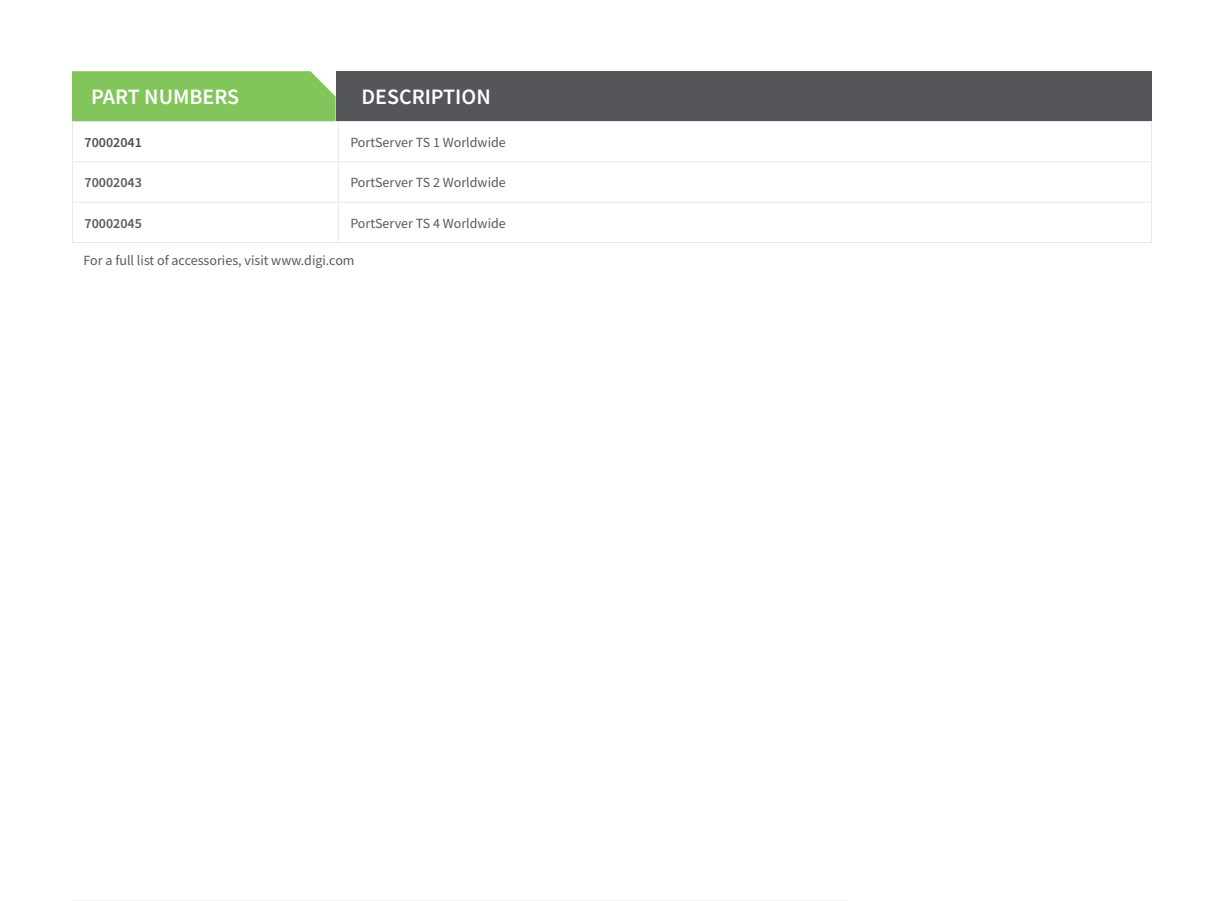
<style>
.page{position:relative;width:1224px;height:901px;background:#fff}
.page>*{position:absolute;margin:0;border:0;box-sizing:border-box;transform-origin:0 0}
.t1{font:600 22px "Source Sans Pro";color:#fff}
.Table_-_Body_Copy{font:14px "Source Sans Pro";color:#58595b}
.Table_-_Body_Copy-2{font:600 14px "Source Sans Pro";color:#58595b}
.t2{font:600 14px "Source Sans Pro";color:#4d4d4f}
</style>
<div class="page">
<div style="left:72px;top:71px;width:264px;height:50px;background:#82c55b"></div>
<div style="left:336px;top:71px;width:816px;height:50px;background:#54565a"></div>
<svg style="left:72px;top:900px;width:775px;height:1px"></svg>
<hr style="left:72px;top:121px;width:266px;height:1px;background:#e6e7e8">
<hr style="left:72px;top:122px;width:1px;height:39px;background:#e6e7e8">
<hr style="left:338px;top:122px;width:1px;height:39px;background:#e6e7e8">
<hr style="left:72px;top:162px;width:1px;height:40px;background:#e6e7e8">
<hr style="left:338px;top:162px;width:1px;height:40px;background:#e6e7e8">
<hr style="left:72px;top:203px;width:1px;height:39px;background:#e6e7e8">
<hr style="left:338px;top:203px;width:1px;height:39px;background:#e6e7e8">
<hr style="left:338px;top:121px;width:814px;height:1px;background:#e6e7e8">
<hr style="left:1151px;top:122px;width:1px;height:39px;background:#e6e7e8">
<hr style="left:72px;top:161px;width:266px;height:1px;background:#e6e7e8">
<hr style="left:338px;top:161px;width:814px;height:1px;background:#e6e7e8">
<hr style="left:1151px;top:162px;width:1px;height:40px;background:#e6e7e8">
<hr style="left:72px;top:202px;width:266px;height:1px;background:#e6e7e8">
<hr style="left:338px;top:202px;width:814px;height:1px;background:#e6e7e8">
<hr style="left:1151px;top:203px;width:1px;height:39px;background:#e6e7e8">
<hr style="left:338px;top:242px;width:814px;height:1px;background:#e6e7e8">
<hr style="left:72px;top:242px;width:266px;height:1px;background:#e6e7e8">
<h1 class="t1" style="left:91px;top:82px;width:149px">PART NUMBERS</h1>
<h1 class="t1" style="left:361px;top:82px;width:131px">DESCRIPTION</h1>
<p class="t2" style="left:84px;top:133px;width:59px">70002041</p>
<p class="Table_-_Body_Copy" style="left:350px;top:133px;width:157px">PortServer TS 1 Worldwide</p>
<p class="Table_-_Body_Copy-2" style="left:84px;top:173px;width:59px">70002043</p>
<p class="Table_-_Body_Copy" style="left:350px;top:174px;width:157px">PortServer TS 2 Worldwide</p>
<p class="Table_-_Body_Copy-2" style="left:84px;top:214px;width:59px">70002045</p>
<p class="Table_-_Body_Copy" style="left:350px;top:214px;width:157px">PortServer TS 4 Worldwide</p>
<p class="Table_-_Body_Copy" style="left:84px;top:252px;width:273px">For a full list of accessories, visit www.digi.com</p>
</div>
